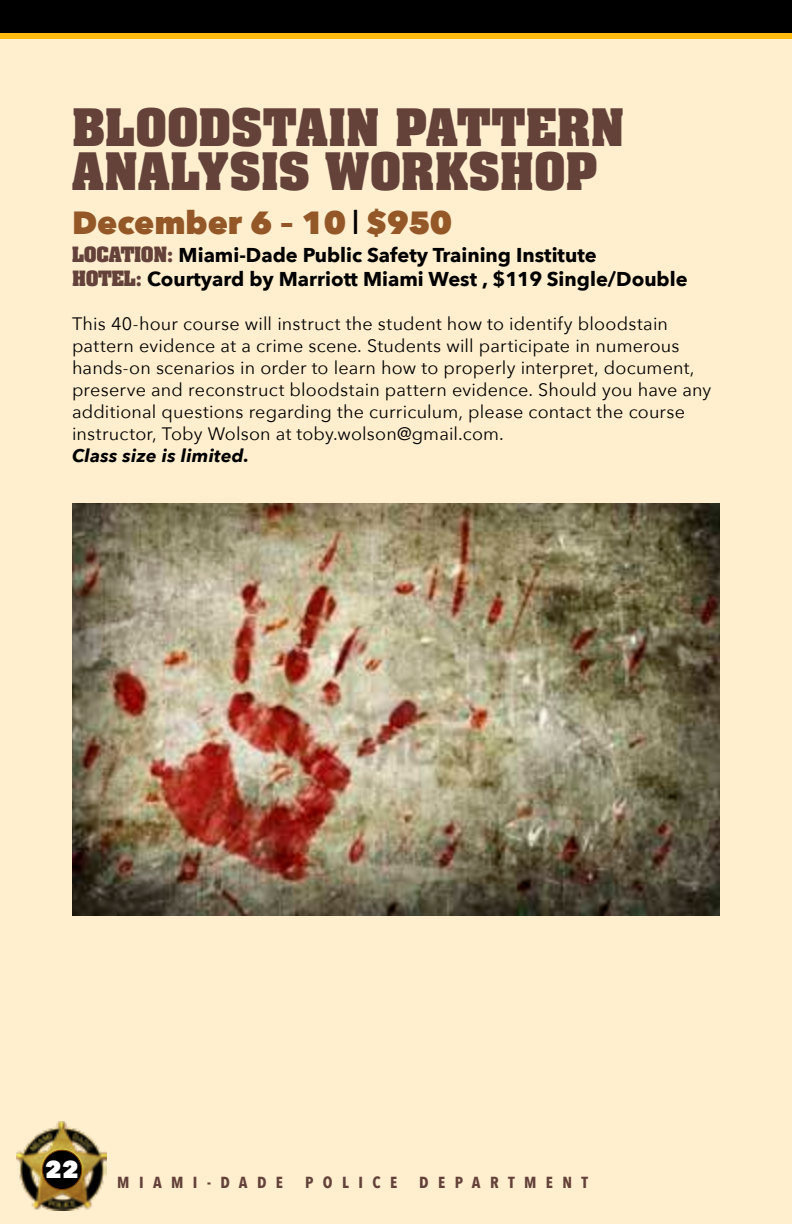
<style>
.page{position:relative;width:792px;height:1224px;background:#ffefcf}
.page>*{position:absolute;margin:0;border:0;box-sizing:border-box;transform-origin:0 0}
.t1{font:700 44px/44px "Aachen Std";color:#64423a}
.t2{font:800 32px "Avenir Next";color:#935728}
.t3{font:800 24px "Avenir Next";color:#fff}
.t4{font:700 20px/24px "Avenir Next";color:#000}
.t5{font:18px/22px "Avenir Next";letter-spacing:.01em;color:#000}
.t6{font:italic 700 18px "Avenir Next";letter-spacing:.015em;color:#000}
.t7{font:700 16px "Avenir Next Condensed";letter-spacing:.59em;color:#64423a}
.s1{font-weight:500;color:#000}
.s2{font-family:"Aachen Std";font-size:18px;color:#64423a}
</style>
<div class="page">
<div style="left:0;top:0;width:792px;height:36px;background:#000"></div>
<img style="left:17px;top:1121px;width:90px;height:90px">
<div style="left:42px;top:1150px;width:40px;height:40px;background:#000;border-radius:50%"></div>
<div style="left:42px;top:1150px;width:40px;height:40px;border:1px solid #7b3d00;border-radius:50%"></div>
<div style="left:0;top:33px;width:792px;height:6px;background:#febd0e"></div>
<img style="left:72px;top:503px;width:648px;height:412px">
<h1 class="t1" style="left:72px;top:106px;width:554px">BLOODSTAIN PATTERN<br>ANALYSIS WORKSHOP</h1>
<h2 class="t2" style="left:72px;top:203px;width:382px">December 6 – 10 <span class="s1">l</span> $950</h2>
<p class="t4" style="left:72px;top:243px;width:617px"><span class="s2">LOCATION:</span> Miami-Dade Public Safety Training Institute<br><span class="s2">HOTEL:</span> Courtyard by Marriott Miami West , $119 Single/Double</p>
<p class="t5" style="left:72px;top:312px;width:641px">This 40-hour course will instruct the student how to identify bloodstain pattern evidence at a crime scene. Students will participate in numerous hands-on scenarios in order to learn how to properly interpret, document, preserve and reconstruct bloodstain pattern evidence. Should you have any additional questions regarding the curriculum, please contact the course instructor, Toby Wolson at toby.wolson@gmail.com.</p>
<p class="t6" style="left:72px;top:440px;width:179px">Class size is limited.</p>
<h3 class="t3" style="left:45px;top:1155px;width:35px">22</h3>
<p class="t7" style="left:117px;top:1172px;width:167px">MIAMI-DADE</p>
<p class="t7" style="left:305px;top:1172px;width:94px">POLICE</p>
<p class="t7" style="left:419px;top:1172px;width:170px">DEPARTMENT</p>
</div>
